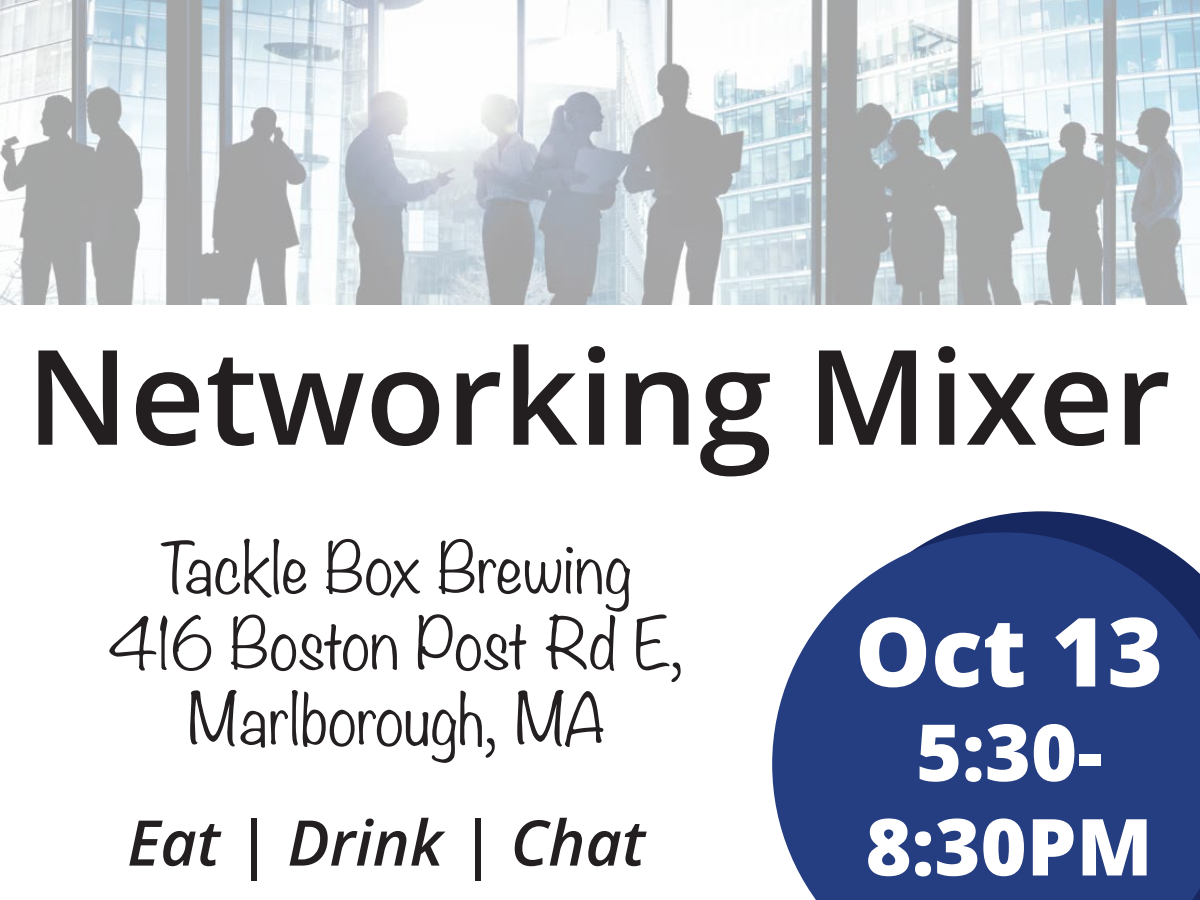
<style>
.page{position:relative;width:1200px;height:900px;background:#fff}
.page>*{position:absolute;margin:0;border:0;box-sizing:border-box;transform-origin:0 0}
.t1{font:600 132px "Open Sans";color:#231f20}
.t2{font:800 95.55px "Open Sans";color:#fff}
.t3{font:800 78.75px "Open Sans";color:#fff}
.t4{font:300 63px/75.6px "Noteworthy";color:#231f20;text-align:center}
.t5{font:italic 600 63px "Open Sans";color:#231f20}
</style>
<div class="page">
<img style="left:0;top:0;width:1200px;height:305px">
<svg style="left:946px;top:511px;width:192px;height:21px;fill:#172861"></svg>
<svg style="left:772px;top:532px;width:428px;height:368px;background:#394e8b"></svg>
<h1 class="t1" style="left:26px;top:306px;width:1146px">Networking Mixer</h1>
<p class="t4" style="left:108px;top:529px;width:577px">Tackle Box Brewing<br>416 Boston Post Rd E,<br>Marlborough, MA</p>
<h2 class="t2" style="left:855px;top:579px;width:310px">Oct 13</h2>
<p class="t3" style="left:916px;top:692px;width:188px">5:30-</p>
<p class="t5" style="left:127px;top:800px;width:519px">Eat | Drink | Chat</p>
<p class="t3" style="left:866px;top:787px;width:289px">8:30PM</p>
</div>
